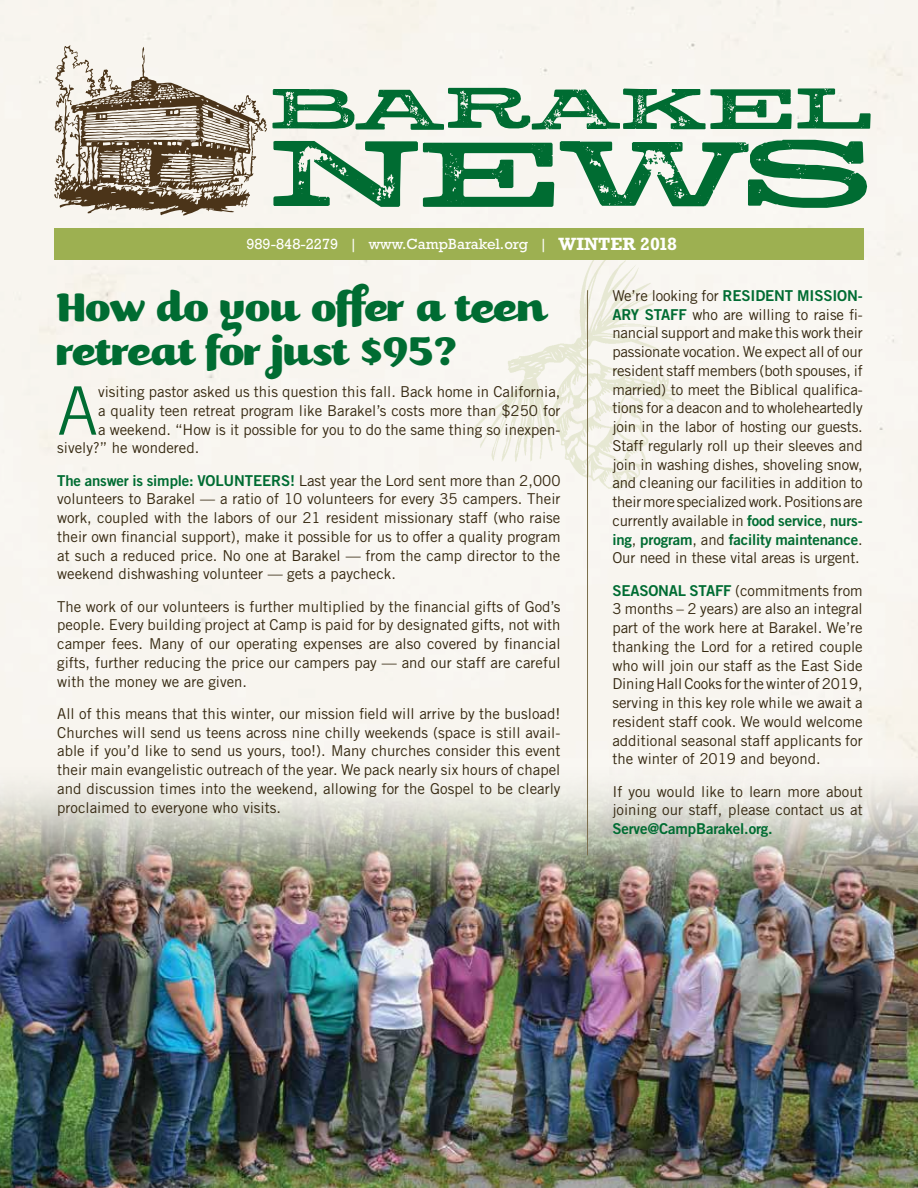
<style>
.page{position:relative;width:918px;height:1188px;background:#fff}
.page>*{position:absolute;margin:0;border:0;box-sizing:border-box;transform-origin:0 0}
.t1{font:300 66.9px "Trade Gothic";color:#006c32}
.t2{font:48px/43.5px "Kari Pro";color:#006c32;scale:.95 1}
.t3{font:15px/18.8px "Trade Gothic";color:#352810;text-align:justify}
.t4{font:15px "Trade Gothic Bold Two";letter-spacing:-.01em;color:#006c32}
.t5{font:15px "Rockwell Std";color:#fff}
.s1{font-weight:700;font-size:18px}
.s2{font-family:"Trade Gothic";color:#352810}
.s3{font-family:"Trade Gothic Bold Two";color:#006c32}
</style>
<div class="page">
<div style="left:0;top:0;width:918px;height:632px;background:#f8f5ef"></div>
<img style="left:465px;top:260px;width:214px;height:234px">
<svg style="left:54px;top:45px;width:213px;height:171px"></svg>
<svg style="left:273px;top:140px;width:594px;height:68px"></svg>
<svg style="left:273px;top:88px;width:598px;height:42px"></svg>
<div style="left:54px;top:229px;width:810px;height:31px;background:#9db051"></div>
<img style="left:0;top:632px;width:918px;height:556px">
<hr style="left:587px;top:290px;width:1px;height:565px;background:#7b6e4b">
<p class="t5" style="left:246px;top:235px;width:432px">989-848-2279 | www.CampBarakel.org | <span class="s1">WINTER 2018</span></p>
<p class="t4" style="left:612px;top:286px;width:252px"><span class="s2">We’re looking for</span> RESIDENT MISSION-</p>
<p class="t3" style="left:612px;top:305px;width:252px"><span class="s3">ARY STAFF</span> who are willing to raise fi&shy;nancial support and make this work their passionate vocation. We expect all of our resident staff members (both spouses, if married) to meet the Biblical qualifica&shy;tions for a deacon and to wholeheartedly join in the labor of hosting our guests.<br>Staff regularly roll up their sleeves and join in washing dishes, shoveling snow, and cleaning our facilities in addition to their more specialized work. Positions are currently available in <span class="s3">food service</span>, <span class="s3">nurs-</span></p>
<p class="t4" style="left:612px;top:530px;width:252px">ing<span class="s2">,</span> program<span class="s2">, and</span> facility maintenance<span class="s2">.</span></p>
<p class="t3" style="left:612px;top:542px;width:252px;line-height:32.2px">Our need in these vital areas is urgent.<br><span class="s3">SEASONAL STAFF</span> (commitments from</p>
<p class="t3" style="left:612px;top:599px;width:252px">3 months – 2 years) are also an integral part of the work here at Barakel. We’re thanking the Lord for a retired couple who will join our staff as the East Side Dining Hall Cooks for the winter of 2019, serving in this key role while we await a resident staff cook. We would welcome additional seasonal staff applicants for the winter of 2019 and beyond.</p>
<p class="t3" style="left:612px;top:782px;width:252px">If you would like to learn more about joining our staff, please contact us at</p>
<p class="t4" style="left:612px;top:819px;width:162px">Serve@CampBarakel.org.</p>
<h2 class="t2" style="left:57px;top:286px;width:518px">How do you offer a teen retreat for just $95?</h2>
<h1 class="t1" style="left:57px;top:371px;width:42px">A</h1>
<p class="t3" style="left:98px;top:382px;width:464px">visiting pastor asked us this question this fall. Back home in California,</p>
<p class="t3" style="left:98px;top:401px;width:464px">a quality teen retreat program like Barakel’s costs more than $250 for</p>
<p class="t3" style="left:98px;top:420px;width:464px">a weekend. “How is it possible for you to do the same thing so inexpen-</p>
<p class="t3" style="left:57px;top:439px;width:144px">sively?” he wondered.</p>
<p class="t3" style="left:57px;top:471px;width:505px"><span class="s3">The answer is simple: VOLUNTEERS!</span> Last year the Lord sent more than 2,000 volunteers to Barakel — a ratio of 10 volunteers for every 35 campers. Their work, coupled with the labors of our 21 resident missionary staff (who raise their own financial support), make it possible for us to offer a quality program at such a reduced price. No one at Barakel — from the camp director to the weekend dishwashing volunteer — gets a paycheck.</p>
<p class="t3" style="left:57px;top:597px;width:505px">The work of our volunteers is further multiplied by the financial gifts of God’s people. Every building project at Camp is paid for by designated gifts, not with camper fees. Many of our operating expenses are also covered by financial gifts, further reducing the price our campers pay — and our staff are careful with the money we are given.</p>
<p class="t3" style="left:57px;top:704px;width:505px">All of this means that this winter, our mission field will arrive by the busload!<br>Churches will send us teens across nine chilly weekends (space is still avail&shy;able if you’d like to send us yours, too!). Many churches consider this event their main evangelistic outreach of the year. We pack nearly six hours of chapel and discussion times into the weekend, allowing for the Gospel to be clearly proclaimed to everyone who visits.</p>
</div>
